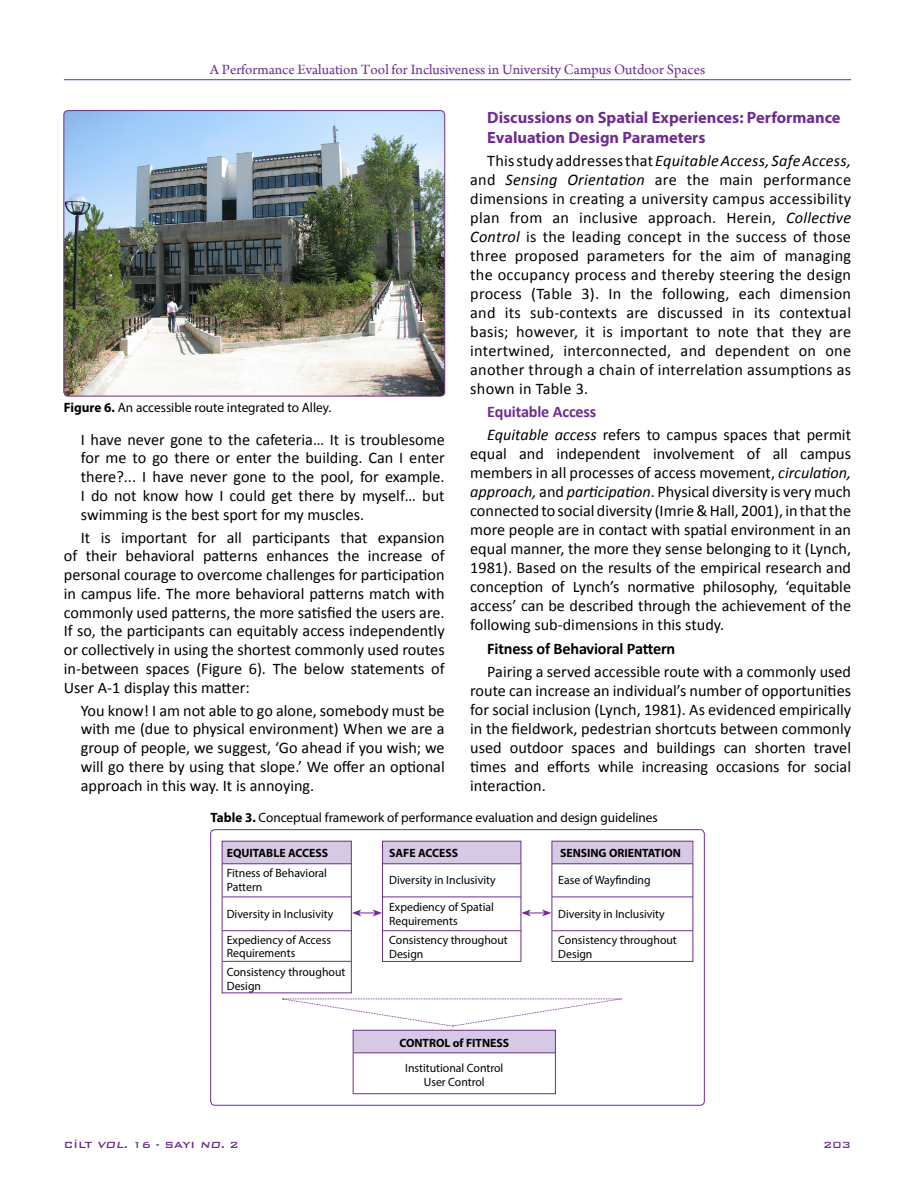
<style>
.page{position:relative;width:915px;height:1191px;background:#fff}
.page>*{position:absolute;margin:0;border:0;box-sizing:border-box;transform-origin:0 0}
.t1{font:700 16.35px/19.8px "Myriad Pro";color:#6f2c91}
.t2{font:16.2px/19px "Calibri";color:#000;text-align:justify}
.t3{font:700 16.2px "Calibri";letter-spacing:-.01em;color:#000}
.t4{font:15px "Arno Pro";color:#6f2c91}
.t5{font:13.5px "Myriad Pro";color:#000}
.t6{font:12px/13.5px "Myriad Pro";color:#000}
.t7{font:700 12px "Myriad Pro";color:#000}
.t8{font:500 12px "Bank Gothic BT";color:#6f2c91}
.s1{font-weight:700}
.s2{font-style:italic}
.s3{font-weight:700;color:#6f2c91}
</style>
<div class="page">
<hr style="left:64px;top:79px;width:786px;height:1px;background:#6f2c91">
<img style="left:64px;top:111px;width:380px;height:285px">
<div style="left:64px;top:110px;width:381px;height:286px;border:1px solid #6f2c91;border-radius:4px"></div>
<div style="left:222px;top:841px;width:129px;height:22px;background:#d6c9e3"></div>
<div style="left:383px;top:841px;width:137px;height:22px;background:#d6c9e3"></div>
<div style="left:382px;top:840px;width:139px;height:121px;border:1px solid #6f2c91"></div>
<div style="left:353px;top:1030px;width:201px;height:22px;background:#d6c9e3"></div>
<div style="left:352px;top:1029px;width:203px;height:65px;border:1px solid #6f2c91"></div>
<div style="left:552px;top:841px;width:139px;height:22px;background:#d6c9e3"></div>
<hr style="left:222px;top:863px;width:129px;height:1px;background:#6f2c91">
<hr style="left:382px;top:863px;width:139px;height:1px;background:#6f2c91">
<hr style="left:353px;top:1052px;width:202px;height:1px;background:#6f2c91">
<hr style="left:552px;top:863px;width:140px;height:1px;background:#6f2c91">
<hr style="left:222px;top:896px;width:129px;height:1px;background:#6f2c91">
<hr style="left:382px;top:896px;width:139px;height:1px;background:#6f2c91">
<hr style="left:552px;top:896px;width:140px;height:1px;background:#6f2c91">
<hr style="left:552px;top:930px;width:140px;height:1px;background:#6f2c91">
<hr style="left:382px;top:930px;width:139px;height:1px;background:#6f2c91">
<hr style="left:222px;top:930px;width:129px;height:1px;background:#6f2c91">
<hr style="left:222px;top:961px;width:129px;height:1px;background:#6f2c91">
<svg style="left:282px;top:998px;width:339px;height:28px"></svg>
<svg style="left:352px;top:909px;width:30px;height:7px"></svg>
<svg style="left:521px;top:909px;width:30px;height:7px"></svg>
<div style="left:210px;top:829px;width:494px;height:276px;border:1px solid #6f2c91;border-radius:4px"></div>
<p class="t4" style="left:210px;top:61px;width:496px">A Performance Evaluation Tool for Inclusiveness in University Campus Outdoor Spaces</p>
<p class="t5" style="left:64px;top:399px;width:269px"><span class="s1">Figure 6.</span> An accessible route integrated to Alley.</p>
<p class="t2" style="left:81px;top:429px;width:365px">I have never gone to the cafeteria… It is troublesome for me to go there or enter the building. Can I enter there?... I have never gone to the pool, for example.<br>I do not know how I could get there by myself… but swimming is the best sport for my muscles.</p>
<p class="t2" style="left:64px;top:527px;width:382px;text-indent:17px">It is important for all participants that expansion of their behavioral patterns enhances the increase of personal courage to overcome challenges for participation in campus life. The more behavioral patterns match with commonly used patterns, the more satisfied the users are.<br>If so, the participants can equitably access independently or collectively in using the shortest commonly used routes in-between spaces (Figure 6). The below statements of User A-1 display this matter:</p>
<p class="t2" style="left:81px;top:700px;width:365px">You know! I am not able to go alone, somebody must be with me (due to physical environment) When we are a group of people, we suggest, ‘Go ahead if you wish; we will go there by using that slope.’ We offer an optional approach in this way. It is annoying.</p>
<p class="t1" style="left:487px;top:107px;width:354px">Discussions on Spatial Experiences: Performance<br>Evaluation Design Parameters</p>
<p class="t2" style="left:470px;top:150px;width:382px;text-indent:17px">This study addresses that <span class="s2">Equitable Access, Safe Access, </span>and <span class="s2">Sensing Orientation</span> are the main performance dimensions in creating a university campus accessibility plan from an inclusive approach. Herein, <span class="s2">Collective Control</span> is the leading concept in the success of those three proposed parameters for the aim of managing the occupancy process and thereby steering the design process (Table 3). In the following, each dimension and its sub-contexts are discussed in its contextual basis; however, it is important to note that they are intertwined, interconnected, and dependent on one another through a chain of interrelation assumptions as shown in Table 3.</p>
<p class="t2" style="left:487px;top:399px;width:365px;line-height:23.2px"><span class="s3">Equitable Access<br></span><span class="s2">Equitable access</span> refers to campus spaces that permit</p>
<p class="t2" style="left:470px;top:444px;width:382px">equal and independent involvement of all campus members in all processes of access movement, <span class="s2">circulation, approach,</span> and <span class="s2">participation</span>. Physical diversity is very much connected to social diversity (Imrie &amp; Hall, 2001), in that the more people are in contact with spatial environment in an equal manner, the more they sense belonging to it (Lynch, 1981). Based on the results of the empirical research and conception of Lynch’s normative philosophy, ‘equitable access’ can be described through the achievement of the following sub-dimensions in this study.</p>
<p class="t3" style="left:487px;top:638px;width:189px">Fitness of Behavioral Pattern</p>
<p class="t2" style="left:470px;top:661px;width:382px;text-indent:17px">Pairing a served accessible route with a commonly used route can increase an individual’s number of opportunities for social inclusion (Lynch, 1981). As evidenced empirically in the fieldwork, pedestrian shortcuts between commonly used outdoor spaces and buildings can shorten travel times and efforts while increasing occasions for social interaction.</p>
<p class="t5" style="left:210px;top:809px;width:448px"><span class="s1">Table 3.</span> Conceptual framework of performance evaluation and design guidelines</p>
<p class="t7" style="left:227px;top:845px;width:103px">EQUITABLE ACCESS</p>
<p class="t6" style="left:227px;top:866px;width:102px">Fitness of Behavioral<br>Pattern</p>
<p class="t6" style="left:389px;top:873px;width:108px">Diversity in Inclusivity</p>
<p class="t6" style="left:558px;top:873px;width:94px">Ease of Wayfinding</p>
<p class="t7" style="left:389px;top:845px;width:70px">SAFE ACCESS</p>
<p class="t7" style="left:560px;top:845px;width:122px">SENSING ORIENTATION</p>
<p class="t6" style="left:227px;top:907px;width:108px">Diversity in Inclusivity</p>
<p class="t6" style="left:227px;top:932px;width:106px">Expediency of Access<br>Requirements</p>
<p class="t6" style="left:227px;top:965px;width:120px">Consistency throughout<br>Design</p>
<p class="t6" style="left:389px;top:900px;width:106px">Expediency of Spatial<br>Requirements</p>
<p class="t6" style="left:389px;top:933px;width:120px">Consistency throughout<br>Design</p>
<p class="t7" style="left:399px;top:1035px;width:111px">CONTROL of FITNESS</p>
<p class="t6" style="left:405px;top:1061px;width:100px;text-align:center">Institutional Control<br>User Control</p>
<p class="t6" style="left:558px;top:907px;width:108px">Diversity in Inclusivity</p>
<p class="t6" style="left:558px;top:933px;width:120px">Consistency throughout<br>Design</p>
<p class="t8" style="left:64px;top:1138px;width:176px">CİLT <span class="s2">VOL.</span> 16 - SAYI <span class="s2">NO.</span> 2</p>
<p class="t8" style="left:823px;top:1138px;width:29px">203</p>
</div>
